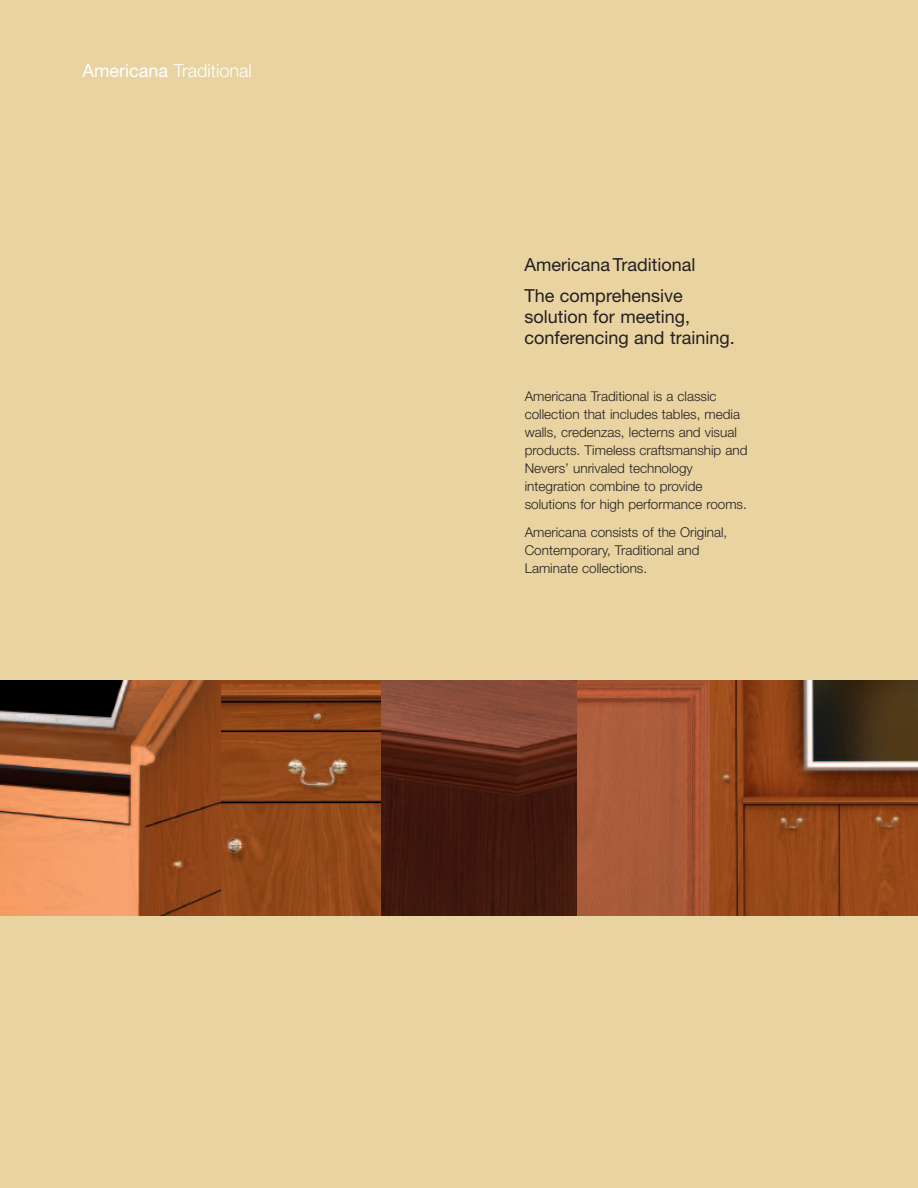
<style>
.page{position:relative;width:918px;height:1188px;background:#fff}
.page>*{position:absolute;margin:0;border:0;box-sizing:border-box;transform-origin:0 0}
.t1{font:18px/31.5px "Helvetica Neue";color:#231f20}
.t2{font:300 18px "Helvetica Neue";color:#fff}
.t3{font:300 13.5px/18px "Helvetica Neue";color:#231f20}
.s1{font-weight:400}
</style>
<div class="page">
<img style="left:709px;top:680px;width:209px;height:236px">
<img style="left:577px;top:680px;width:132px;height:236px">
<img style="left:220px;top:680px;width:357px;height:236px">
<div style="left:0;top:916px;width:918px;height:272px;background:#e8d3a1"></div>
<img style="left:0;top:680px;width:220px;height:236px">
<div style="left:0;top:0;width:918px;height:680px;background:#e8d3a1"></div>
<h1 class="t2" style="left:82px;top:60px;width:171px"><span class="s1">Americana</span> Traditional</h1>
<h1 class="t1" style="left:524px;top:250px;width:173px">Americana Traditional<br>The comprehensive</h1>
<h1 class="t1" style="left:524px;top:308px;width:212px;line-height:21px">solution for meeting, conferencing and training.</h1>
<p class="t3" style="left:525px;top:387px;width:224px">Americana Traditional is a classic collection that includes tables, media walls, credenzas, lecterns and visual products. Timeless craftsmanship and Nevers’ unrivaled technology integration combine to provide solutions for high performance rooms.</p>
<p class="t3" style="left:525px;top:523px;width:204px">Americana consists of the Original,<br>Contemporary, Traditional and<br>Laminate collections.</p>
</div>
